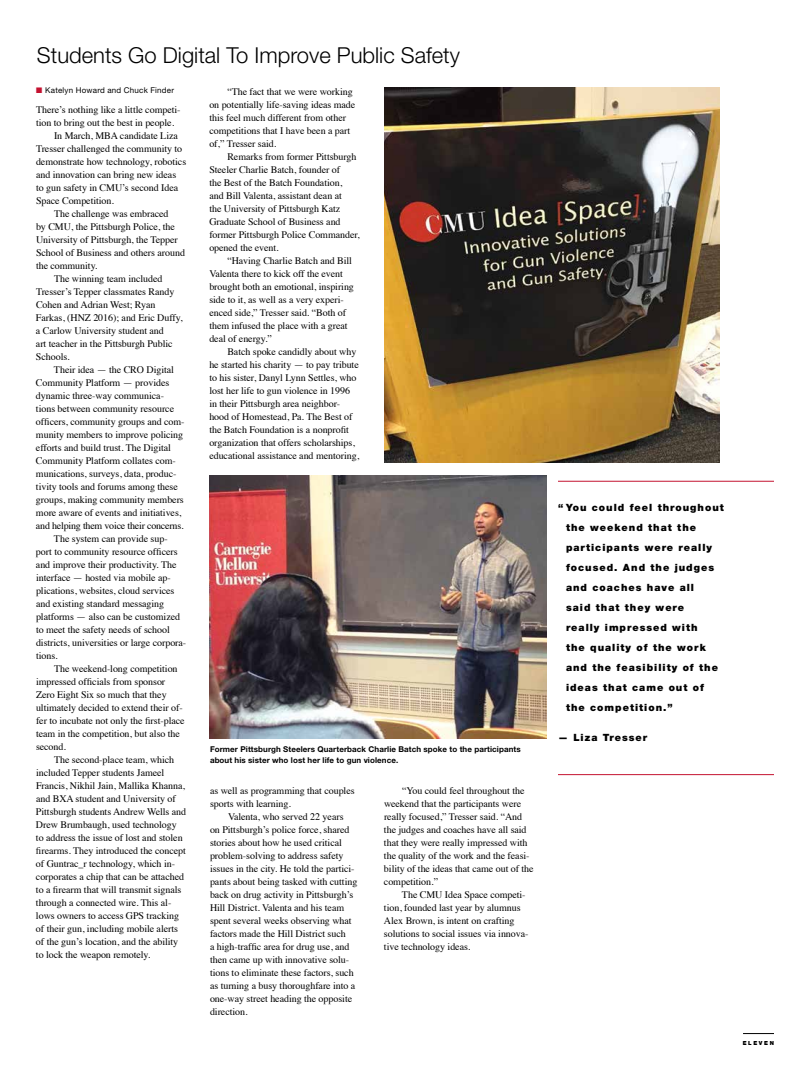
<style>
.page{position:relative;width:810px;height:1080px;background:#fff}
.page>*{position:absolute;margin:0;border:0;box-sizing:border-box;transform-origin:0 0}
.t1{font:300 22px "Helvetica Neue";color:#000}
.t2{font:10px/13px "Times";letter-spacing:-.005em;color:#000}
.t3{font:900 10px/20px "Helvetica Neue";letter-spacing:.1em;color:#000}
.t4{font:700 8px/11px "Helvetica Neue";letter-spacing:.01em;color:#000}
.t5{font:8px "Helvetica Neue";letter-spacing:.025em;color:#000}
.t6{font:900 5.6px "Helvetica Neue";letter-spacing:.285em;color:#000}
.s1{color:#c41230}
</style>
<div class="page">
<hr style="left:743px;top:1033px;width:31px;height:1px;background:#000">
<img style="left:384px;top:87px;width:335px;height:376px">
<hr style="left:558px;top:481px;width:216px;height:1px;background:#c41230">
<hr style="left:558px;top:774px;width:216px;height:1px;background:#c41230">
<img style="left:209px;top:476px;width:337px;height:263px">
<h1 class="t1" style="left:37px;top:41px;width:424px">Students Go Digital To Improve Public Safety</h1>
<p class="t5" style="left:36px;top:86px;width:140px"><span class="s1">■</span> Katelyn Howard and Chuck Finder</p>
<p class="t2" style="left:36px;top:103px;width:146px">There’s nothing like a little competi-</p>
<p class="t2" style="left:36px;top:116px;width:140px">tion to bring out the best in people.</p>
<p class="t2" style="left:54px;top:129px;width:125px">In March, MBA candidate Liza</p>
<p class="t2" style="left:36px;top:142px;width:148px">Tresser challenged the community to</p>
<p class="t2" style="left:36px;top:155px;width:152px">demonstrate how technology, robotics</p>
<p class="t2" style="left:36px;top:168px;width:142px">and innovation can bring new ideas</p>
<p class="t2" style="left:36px;top:181px;width:144px">to gun safety in CMU’s second Idea</p>
<p class="t2" style="left:36px;top:194px;width:80px">Space Competition.</p>
<p class="t2" style="left:54px;top:207px;width:116px">The challenge was embraced</p>
<p class="t2" style="left:36px;top:220px;width:141px">by CMU, the Pittsburgh Police, the</p>
<p class="t2" style="left:36px;top:233px;width:143px">University of Pittsburgh, the Tepper</p>
<p class="t2" style="left:36px;top:246px;width:151px">School of Business and others around</p>
<p class="t2" style="left:36px;top:259px;width:63px">the community.</p>
<p class="t2" style="left:54px;top:272px;width:110px">The winning team included</p>
<p class="t2" style="left:36px;top:285px;width:140px">Tresser’s Tepper classmates Randy</p>
<p class="t2" style="left:36px;top:298px;width:121px">Cohen and Adrian West; Ryan</p>
<p class="t2" style="left:36px;top:311px;width:148px">Farkas, (HNZ 2016); and Eric Duffy,</p>
<p class="t2" style="left:36px;top:324px;width:129px">a Carlow University student and</p>
<p class="t2" style="left:36px;top:337px;width:138px">art teacher in the Pittsburgh Public</p>
<p class="t2" style="left:36px;top:350px;width:35px">Schools.</p>
<p class="t2" style="left:54px;top:363px;width:122px">Their idea — the CRO Digital</p>
<p class="t2" style="left:36px;top:376px;width:135px">Community Platform — provides</p>
<p class="t2" style="left:36px;top:389px;width:130px">dynamic three-way communica-</p>
<p class="t2" style="left:36px;top:402px;width:140px">tions between community resource</p>
<p class="t2" style="left:36px;top:415px;width:150px">officers, community groups and com-</p>
<p class="t2" style="left:36px;top:428px;width:149px">munity members to improve policing</p>
<p class="t2" style="left:36px;top:441px;width:137px">efforts and build trust. The Digital</p>
<p class="t2" style="left:36px;top:454px;width:141px">Community Platform collates com-</p>
<p class="t2" style="left:36px;top:467px;width:142px">munications, surveys, data, produc-</p>
<p class="t2" style="left:36px;top:480px;width:143px">tivity tools and forums among these</p>
<p class="t2" style="left:36px;top:493px;width:149px">groups, making community members</p>
<p class="t2" style="left:36px;top:506px;width:147px">more aware of events and initiatives,</p>
<p class="t2" style="left:36px;top:519px;width:149px">and helping them voice their concerns.</p>
<p class="t2" style="left:54px;top:532px;width:115px">The system can provide sup-</p>
<p class="t2" style="left:36px;top:545px;width:143px">port to community resource officers</p>
<p class="t2" style="left:36px;top:558px;width:142px">and improve their productivity. The</p>
<p class="t2" style="left:36px;top:571px;width:136px">interface — hosted via mobile ap-</p>
<p class="t2" style="left:36px;top:584px;width:140px">plications, websites, cloud services</p>
<p class="t2" style="left:36px;top:597px;width:130px">and existing standard messaging</p>
<p class="t2" style="left:36px;top:610px;width:146px">platforms — also can be customized</p>
<p class="t2" style="left:36px;top:623px;width:135px">to meet the safety needs of school</p>
<p class="t2" style="left:36px;top:636px;width:152px">districts, universities or large corpora-</p>
<p class="t2" style="left:36px;top:649px;width:23px">tions.</p>
<p class="t2" style="left:54px;top:662px;width:125px">The weekend-long competition</p>
<p class="t2" style="left:36px;top:675px;width:131px">impressed officials from sponsor</p>
<p class="t2" style="left:36px;top:688px;width:132px">Zero Eight Six so much that they</p>
<p class="t2" style="left:36px;top:701px;width:148px">ultimately decided to extend their of-</p>
<p class="t2" style="left:36px;top:714px;width:150px">fer to incubate not only the first-place</p>
<p class="t2" style="left:36px;top:727px;width:146px">team in the competition, but also the</p>
<p class="t2" style="left:36px;top:740px;width:31px">second.</p>
<p class="t2" style="left:54px;top:753px;width:122px">The second-place team, which</p>
<p class="t2" style="left:36px;top:766px;width:130px">included Tepper students Jameel</p>
<p class="t2" style="left:36px;top:779px;width:151px">Francis, Nikhil Jain, Mallika Khanna,</p>
<p class="t2" style="left:36px;top:792px;width:141px">and BXA student and University of</p>
<p class="t2" style="left:36px;top:805px;width:152px">Pittsburgh students Andrew Wells and</p>
<p class="t2" style="left:36px;top:818px;width:142px">Drew Brumbaugh, used technology</p>
<p class="t2" style="left:36px;top:831px;width:148px">to address the issue of lost and stolen</p>
<p class="t2" style="left:36px;top:844px;width:151px">firearms. They introduced the concept</p>
<p class="t2" style="left:36px;top:857px;width:141px">of Guntrac_r technology, which in-</p>
<p class="t2" style="left:36px;top:870px;width:150px">corporates a chip that can be attached</p>
<p class="t2" style="left:36px;top:883px;width:147px">to a firearm that will transmit signals</p>
<p class="t2" style="left:36px;top:896px;width:137px">through a connected wire. This al-</p>
<p class="t2" style="left:36px;top:909px;width:145px">lows owners to access GPS tracking</p>
<p class="t2" style="left:36px;top:922px;width:144px">of their gun, including mobile alerts</p>
<p class="t2" style="left:36px;top:935px;width:144px">of the gun’s location, and the ability</p>
<p class="t2" style="left:36px;top:948px;width:116px">to lock the weapon remotely.</p>
<p class="t2" style="left:209px;top:84px;width:147px;text-indent:18px">“The fact that we were working on potentially life-saving ideas made this feel much different from other competitions that I have been a part of,” Tresser said.</p>
<p class="t2" style="left:209px;top:149px;width:152px;text-indent:18px">Remarks from former Pittsburgh<br>Steeler Charlie Batch, founder of<br>the Best of the Batch Foundation,<br>and Bill Valenta, assistant dean at<br>the University of Pittsburgh Katz<br>Graduate School of Business and former Pittsburgh Police Commander, opened the event.</p>
<p class="t2" style="left:209px;top:253px;width:146px;text-indent:18px">“Having Charlie Batch and Bill<br>Valenta there to kick off the event brought both an emotional, inspiring side to it, as well as a very experi&shy;enced side,” Tresser said. “Both of them infused the place with a great deal of energy.”</p>
<p class="t2" style="left:209px;top:344px;width:151px;text-indent:18px">Batch spoke candidly about why he started his charity — to pay tribute to his sister, Danyl Lynn Settles, who lost her life to gun violence in 1996 in their Pittsburgh area neighbor&shy;hood of Homestead, Pa. The Best of the Batch Foundation is a nonprofit organization that offers scholarships, educational assistance and mentoring,</p>
<p class="t4" style="left:210px;top:744px;width:312px">Former Pittsburgh Steelers Quarterback Charlie Batch spoke to the participants about his sister who lost her life to gun violence.</p>
<p class="t2" style="left:210px;top:783px;width:146px">as well as programming that couples sports with learning.</p>
<p class="t2" style="left:210px;top:809px;width:149px;text-indent:18px">Valenta, who served 22 years<br>on Pittsburgh’s police force, shared stories about how he used critical problem-solving to address safety issues in the city. He told the partici&shy;pants about being tasked with cutting back on drug activity in Pittsburgh’s Hill District. Valenta and his team spent several weeks observing what factors made the Hill District such<br>a high-traffic area for drug use, and then came up with innovative solu&shy;tions to eliminate these factors, such as turning a busy thoroughfare into a one-way street heading the opposite direction.</p>
<p class="t2" style="left:384px;top:783px;width:151px;text-indent:18px">“You could feel throughout the weekend that the participants were really focused,” Tresser said. “And the judges and coaches have all said that they were really impressed with the quality of the work and the feasi&shy;bility of the ideas that came out of the competition.”</p>
<p class="t2" style="left:384px;top:887px;width:146px;text-indent:18px">The CMU Idea Space competi&shy;tion, founded last year by alumnus<br>Alex Brown, is intent on crafting solutions to social issues via innova&shy;tive technology ideas.</p>
<p class="t3" style="left:566px;top:498px;width:159px;text-indent:-8px">“ You could feel throughout the weekend that the participants were really focused. And the judges and coaches have all<br>said that they were<br>really impressed with<br>the quality of the work and the feasibility of the ideas that came out of the competition.”</p>
<p class="t3" style="left:558px;top:728px;width:91px">— Liza Tresser</p>
<p class="t6" style="left:743px;top:1040px;width:33px">ELEVEN</p>
</div>
